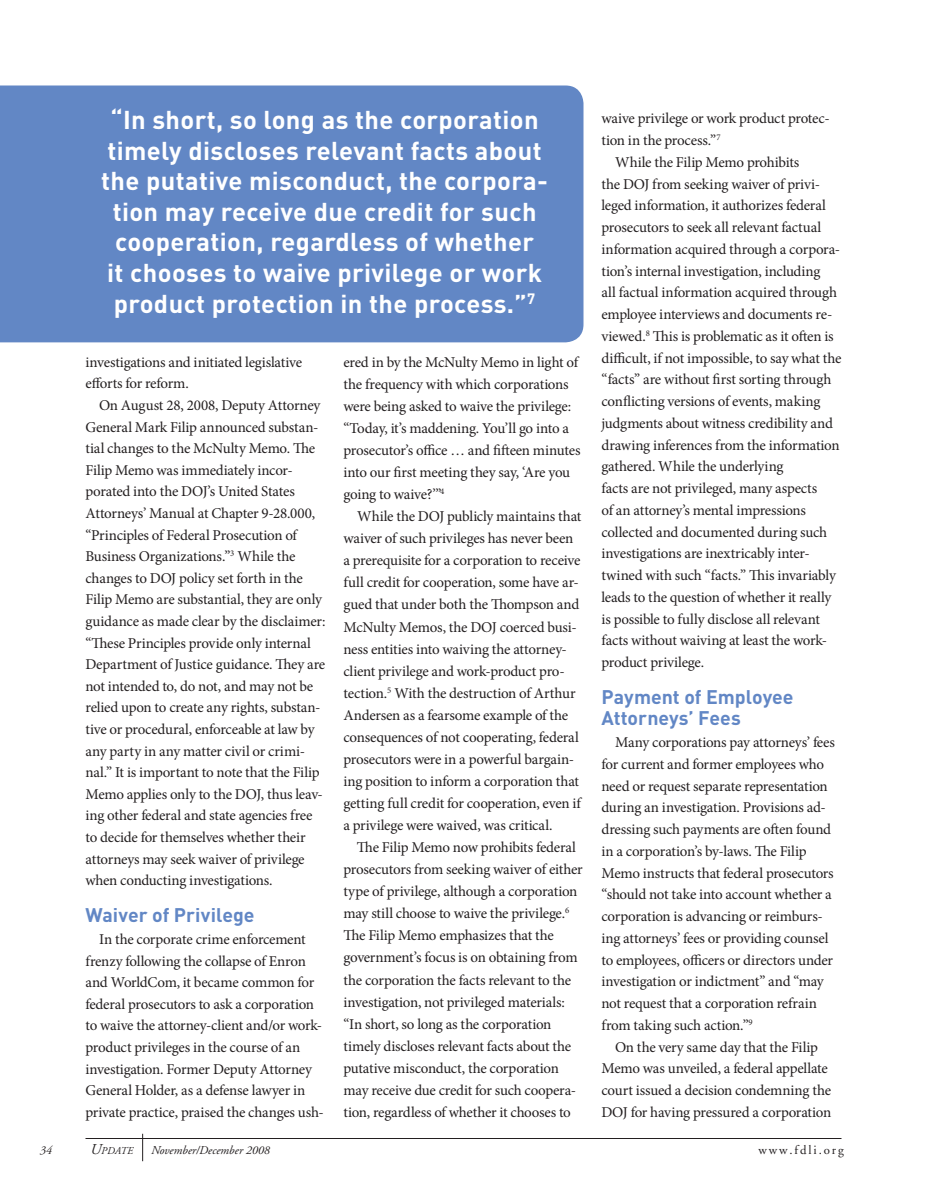
<style>
.page{position:relative;width:927px;height:1197px;background:#fff}
.page>*{position:absolute;margin:0;border:0;box-sizing:border-box;transform-origin:0 0}
.t1{font:700 25.5px/30.6px "DIN";letter-spacing:.015em;color:#fff;text-align:center}
.t2{font:700 19.5px/21.1px "DIN";color:#6287c5}
.t3{font:15px/22px "Minion Pro";letter-spacing:-.02em;color:#231f20}
.t4{font:12.75px "Adobe Garamond";letter-spacing:.15em;color:#231f20}
.t5{font:italic 12px "Adobe Garamond";color:#231f20}
.t6{font:italic 10.5px "Adobe Garamond";color:#231f20}
.s1{font-size:15px}
</style>
<div class="page">
<hr style="left:86px;top:1138px;width:756px;height:1px;background:#231f20">
<svg style="left:142px;top:1134px;width:1px;height:27px"></svg>
<div style="left:0;top:86px;width:584px;height:256px;background:#6287c5"></div>
<p class="t1" style="left:101px;top:103px;width:448px">“In short, so long as the corporation timely discloses relevant facts about the putative misconduct, the corpora&shy;tion may receive due credit for such cooperation, regardless of whether<br>it chooses to waive privilege or work product protection in the process.”<sup>7</sup></p>
<p class="t3" style="left:86px;top:351px;width:218px;line-height:21.6px">investigations and initiated legislative efforts for reform.</p>
<p class="t3" style="left:86px;top:394px;width:241px;line-height:21.6px;text-indent:14px">On August 28, 2008, Deputy Attorney General Mark Filip announced substan&shy;tial changes to the McNulty Memo. The Filip Memo was immediately incor&shy;porated into the DOJ’s United States Attorneys’ Manual at Chapter 9-28.000, “Principles of Federal Prosecution of Business Organizations.”<sup>3</sup> While the changes to DOJ policy set forth in the Filip Memo are substantial, they are only guidance as made clear by the disclaimer: “These Principles provide only internal Department of Justice guidance. They are not intended to, do not, and may not be relied upon to create any rights, substan&shy;tive or procedural, enforceable at law by any party in any matter civil or crimi&shy;nal.” It is important to note that the Filip Memo applies only to the DOJ, thus leav&shy;ing other federal and state agencies free to decide for themselves whether their attorneys may seek waiver of privilege when conducting investigations.</p>
<h2 class="t2" style="left:86px;top:904px;width:171px">Waiver of Privilege</h2>
<p class="t3" style="left:86px;top:929px;width:240px;line-height:21.6px;text-indent:14px">In the corporate crime enforcement frenzy following the collapse of Enron and WorldCom, it became common for federal prosecutors to ask a corporation to waive the attorney-client and/or work&shy;product privileges in the course of an investigation. Former Deputy Attorney General Holder, as a defense lawyer in private practice, praised the changes ush-</p>
<p class="t3" style="left:344px;top:351px;width:239px">ered in by the McNulty Memo in light of the frequency with which corporations were being asked to waive the privilege: “Today, it’s maddening. You’ll go into a prosecutor’s office … and fifteen minutes into our first meeting they say, ‘Are you going to waive?’”<sup>4</sup></p>
<p class="t3" style="left:343px;top:505px;width:240px;text-indent:14px">While the DOJ publicly maintains that waiver of such privileges has never been a prerequisite for a corporation to receive full credit for cooperation, some have ar&shy;gued that under both the Thompson and McNulty Memos, the DOJ coerced busi&shy;ness entities into waiving the attorney&shy;client privilege and work-product pro&shy;tection.<sup>5</sup> With the destruction of Arthur Andersen as a fearsome example of the consequences of not cooperating, federal prosecutors were in a powerful bargain&shy;ing position to inform a corporation that getting full credit for cooperation, even if a privilege were waived, was critical.</p>
<p class="t3" style="left:343px;top:836px;width:241px;text-indent:14px">The Filip Memo now prohibits federal prosecutors from seeking waiver of either type of privilege, although a corporation may still choose to waive the privilege.<sup>6<br></sup>The Filip Memo emphasizes that the government’s focus is on obtaining from the corporation the facts relevant to the investigation, not privileged materials: “In short, so long as the corporation timely discloses relevant facts about the putative misconduct, the corporation may receive due credit for such coopera&shy;tion, regardless of whether it chooses to</p>
<p class="t3" style="left:602px;top:108px;width:230px">waive privilege or work product protec-</p>
<p class="t3" style="left:602px;top:129px;width:121px">tion in the process.”<sup>7</sup></p>
<p class="t3" style="left:615px;top:151px;width:186px">While the Filip Memo prohibits</p>
<p class="t3" style="left:602px;top:173px;width:220px">the DOJ from seeking waiver of privi-</p>
<p class="t3" style="left:602px;top:195px;width:226px">leged information, it authorizes federal</p>
<p class="t3" style="left:602px;top:216px;width:221px">prosecutors to seek all relevant factual</p>
<p class="t3" style="left:602px;top:238px;width:240px">information acquired through a corpora-</p>
<p class="t3" style="left:602px;top:260px;width:221px">tion’s internal investigation, including</p>
<p class="t3" style="left:602px;top:282px;width:237px">all factual information acquired through</p>
<p class="t3" style="left:602px;top:303px;width:232px">employee interviews and documents re-</p>
<p class="t3" style="left:602px;top:325px;width:234px">viewed.<sup>8</sup> This is problematic as it often is</p>
<p class="t3" style="left:601px;top:347px;width:241px">difficult, if not impossible, to say what the</p>
<p class="t3" style="left:601px;top:369px;width:231px">“facts” are without first sorting through</p>
<p class="t3" style="left:601px;top:390px;width:220px">conflicting versions of events, making</p>
<p class="t3" style="left:601px;top:412px;width:233px">judgments about witness credibility and</p>
<p class="t3" style="left:601px;top:434px;width:240px">drawing inferences from the information</p>
<p class="t3" style="left:601px;top:456px;width:184px">gathered. While the underlying</p>
<p class="t3" style="left:601px;top:477px;width:217px">facts are not privileged, many aspects</p>
<p class="t3" style="left:601px;top:499px;width:206px">of an attorney’s mental impressions</p>
<p class="t3" style="left:601px;top:521px;width:227px">collected and documented during such</p>
<p class="t3" style="left:601px;top:543px;width:210px">investigations are inextricably inter-</p>
<p class="t3" style="left:601px;top:564px;width:236px">twined with such “facts.” This invariably</p>
<p class="t3" style="left:601px;top:586px;width:232px">leads to the question of whether it really</p>
<p class="t3" style="left:601px;top:608px;width:220px">is possible to fully disclose all relevant</p>
<p class="t3" style="left:601px;top:630px;width:227px">facts without waiving at least the work-</p>
<p class="t3" style="left:601px;top:651px;width:104px">product privilege.</p>
<h2 class="t2" style="left:602px;top:686px;width:194px">Payment of Employee<br>Attorneys’ Fees</h2>
<p class="t3" style="left:602px;top:732px;width:235px;text-indent:14px">Many corporations pay attorneys’ fees for current and former employees who need or request separate representation during an investigation. Provisions ad&shy;dressing such payments are often found in a corporation’s by-laws. The Filip Memo instructs that federal prosecutors “should not take into account whether a corporation is advancing or reimburs&shy;ing attorneys’ fees or providing counsel to employees, officers or directors under investigation or indictment” and “may not request that a corporation refrain from taking such action.”<sup>9</sup></p>
<p class="t3" style="left:602px;top:1036px;width:231px;text-align:center">On the very same day that the Filip Memo was unveiled, a federal appellate court issued a decision condemning the DOJ for having pressured a corporation</p>
<p class="t5" style="left:39px;top:1144px;width:14px">34</p>
<p class="t6" style="left:90px;top:1145px;width:44px"><span class="s1">U</span>pdate</p>
<p class="t5" style="left:151px;top:1144px;width:120px">November/December 2008</p>
<p class="t4" style="left:758px;top:1143px;width:87px">www.fdli.org</p>
</div>
